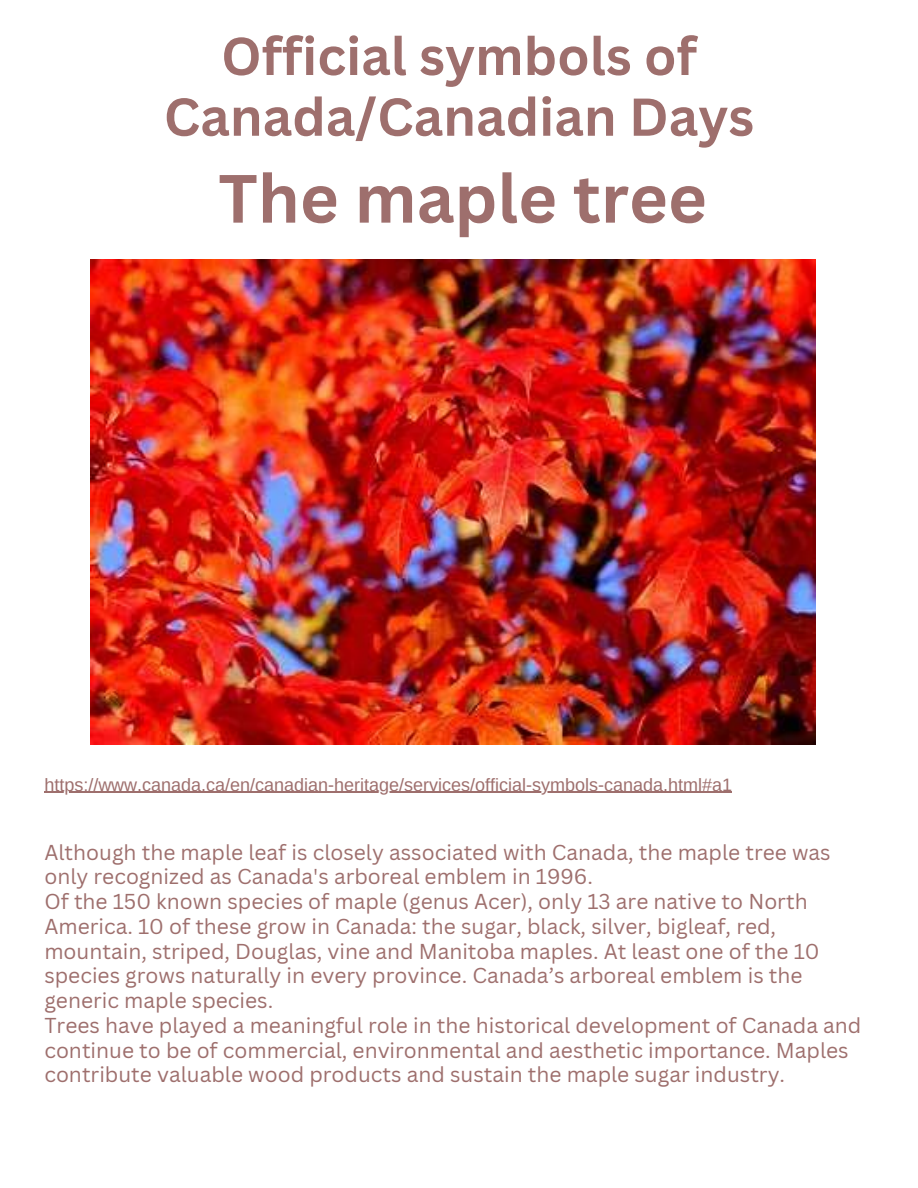
<style>
.page{position:relative;width:918px;height:1188px;background:#fff}
.page>*{position:absolute;margin:0;border:0;box-sizing:border-box;transform-origin:0 0}
.t1{font:700 66.6px "Canva Sans";color:#9e6f6d}
.t2{font:700 52.05px/60.8px "Canva Sans";color:#9e6f6d;text-align:center}
.t3{font:21px/24.8px "Canva Sans";color:#9e6f6d}
.t4{font:18px "Arimo";color:#9e6f6d}
</style>
<div class="page">
<img style="left:91px;top:260px;width:724px;height:485px">
<hr style="left:44px;top:792px;width:688px;height:1px;background:#9e6f6d">
<h2 class="t2" style="left:164px;top:24px;width:592px">Official symbols of<br>Canada/Canadian Days</h2>
<h1 class="t1" style="left:218px;top:152px;width:490px">The maple tree</h1>
<p class="t4" style="left:44px;top:774px;width:689px">https://www.canada.ca/en/canadian-heritage/services/official-symbols-canada.html#a1</p>
<p class="t3" style="left:44px;top:839px;width:819px">Although the maple leaf is closely associated with Canada, the maple tree was only recognized as Canada's arboreal emblem in 1996.<br>Of the 150 known species of maple (genus Acer), only 13 are native to North America. 10 of these grow in Canada: the sugar, black, silver, bigleaf, red, mountain, striped, Douglas, vine and Manitoba maples. At least one of the 10 species grows naturally in every province. Canada’s arboreal emblem is the generic maple species.<br>Trees have played a meaningful role in the historical development of Canada and continue to be of commercial, environmental and aesthetic importance. Maples contribute valuable wood products and sustain the maple sugar industry.</p>
</div>
